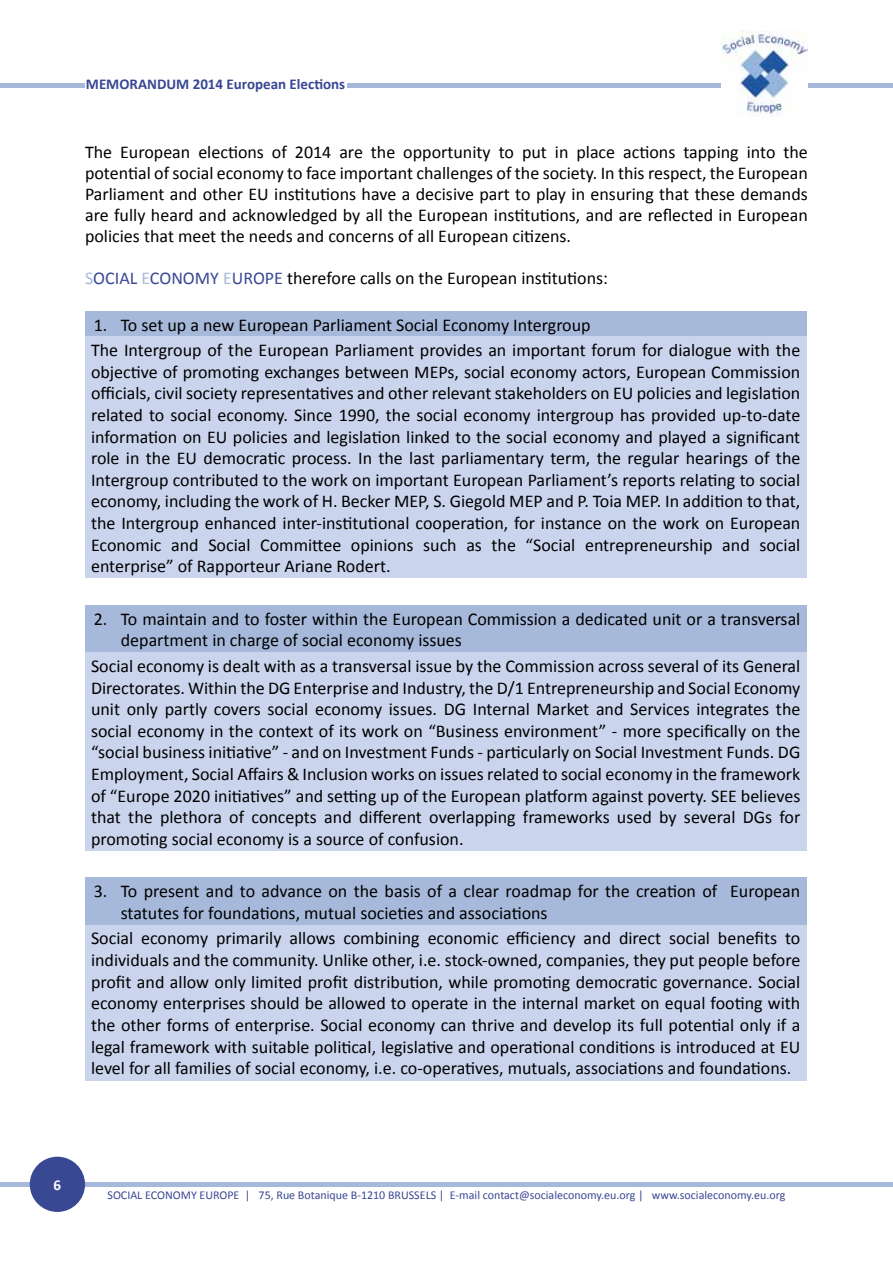
<style>
.page{position:relative;width:893px;height:1263px;background:#fff}
.page>*{position:absolute;margin:0;border:0;box-sizing:border-box;transform-origin:0 0}
.t1{font:18px/21.6px "Calibri";color:#000;text-align:justify}
.t2{font:700 15px "Calibri";color:#394893}
.t3{font:700 15px "Calibri";color:#fff}
.t4{font:12px "Calibri";color:#394893}
.s1{color:#a7b9da}
.s2{color:#394893}
</style>
<div class="page">
<hr style="left:0;top:83px;width:893px;height:4px;background:#a7b9da">
<img style="left:721px;top:31px;width:87px;height:86px">
<div style="left:85px;top:63px;width:261px;height:40px;background:#fff"></div>
<hr style="left:0;top:1182px;width:893px;height:4px;background:#a7b9da">
<div style="left:30px;top:1157px;width:55px;height:55px;background:#394893;border-radius:50%"></div>
<div style="left:85px;top:311px;width:721px;height:26px;background:#a7b9da"></div>
<div style="left:85px;top:337px;width:721px;height:241px;background:#cad5ed"></div>
<div style="left:85px;top:605px;width:721px;height:47px;background:#a7b9da"></div>
<div style="left:85px;top:652px;width:721px;height:199px;background:#cad5ed"></div>
<div style="left:85px;top:878px;width:721px;height:47px;background:#a7b9da"></div>
<div style="left:85px;top:925px;width:721px;height:155px;background:#cad5ed"></div>
<p class="t2" style="left:86px;top:74px;width:261px">MEMORANDUM 2014 European Elections</p>
<p class="t1" style="left:85px;top:142px;width:724px;line-height:21px">The European elections of 2014 are the opportunity to put in place actions tapping into the potential of social economy to face important challenges of the society. In this respect, the European Parliament and other EU institutions have a decisive part to play in ensuring that these demands are fully heard and acknowledged by all the European institutions, and are reflected in European policies that meet the needs and concerns of all European citizens.</p>
<p class="t1" style="left:85px;top:267px;width:525px"><span class="s1">S</span><span class="s2">OCIAL</span> <span class="s1">E</span><span class="s2">CONOMY</span> <span class="s1">E</span><span class="s2">UROPE</span> therefore calls on the European institutions:</p>
<p class="t1" style="left:91px;top:312px;width:711px;line-height:25.5px">1. To set up a new European Parliament Social Economy Intergroup<br>The Intergroup of the European Parliament provides an important forum for dialogue with the</p>
<p class="t1" style="left:91px;top:361px;width:711px">objective of promoting exchanges between MEPs, social economy actors, European Commission officials, civil society representatives and other relevant stakeholders on EU policies and legislation related to social economy. Since 1990, the social economy intergroup has provided up-to-date information on EU policies and legislation linked to the social economy and played a significant role in the EU democratic process. In the last parliamentary term, the regular hearings of the Intergroup contributed to the work on important European Parliament’s reports relating to social economy, including the work of H. Becker MEP, S. Giegold MEP and P. Toia MEP. In addition to that, the Intergroup enhanced inter-institutional cooperation, for instance on the work on European Economic and Social Committee opinions such as the “Social entrepreneurship and social enterprise” of Rapporteur Ariane Rodert.</p>
<p class="t1" style="left:121px;top:608px;width:681px;text-indent:-27px">2. To maintain and to foster within the European Commission a dedicated unit or a transversal department in charge of social economy issues</p>
<p class="t1" style="left:91px;top:655px;width:711px">Social economy is dealt with as a transversal issue by the Commission across several of its General Directorates. Within the DG Enterprise and Industry, the D/1 Entrepreneurship and Social Economy unit only partly covers social economy issues. DG Internal Market and Services integrates the social economy in the context of its work on “Business environment” - more specifically on the “social business initiative” - and on Investment Funds - particularly on Social Investment Funds. DG Employment, Social Affairs &amp; Inclusion works on issues related to social economy in the framework of “Europe 2020 initiatives” and setting up of the European platform against poverty. SEE believes that the plethora of concepts and different overlapping frameworks used by several DGs for promoting social economy is a source of confusion.</p>
<p class="t1" style="left:121px;top:880px;width:681px;text-indent:-27px">3. To present and to advance on the basis of a clear roadmap for the creation of European statutes for foundations, mutual societies and associations</p>
<p class="t1" style="left:91px;top:928px;width:711px">Social economy primarily allows combining economic efficiency and direct social benefits to individuals and the community. Unlike other, i.e. stock-owned, companies, they put people before profit and allow only limited profit distribution, while promoting democratic governance. Social economy enterprises should be allowed to operate in the internal market on equal footing with the other forms of enterprise. Social economy can thrive and develop its full potential only if a legal framework with suitable political, legislative and operational conditions is introduced at EU level for all families of social economy, i.e. co-operatives, mutuals, associations and foundations.</p>
<p class="t3" style="left:54px;top:1175px;width:9px">6</p>
<p class="t4" style="left:107px;top:1187px;width:679px">SOCIAL ECONOMY EUROPE | 75, Rue Botanique B-1210 BRUSSELS | E-mail contact@socialeconomy.eu.org | www.socialeconomy.eu.org</p>
</div>
